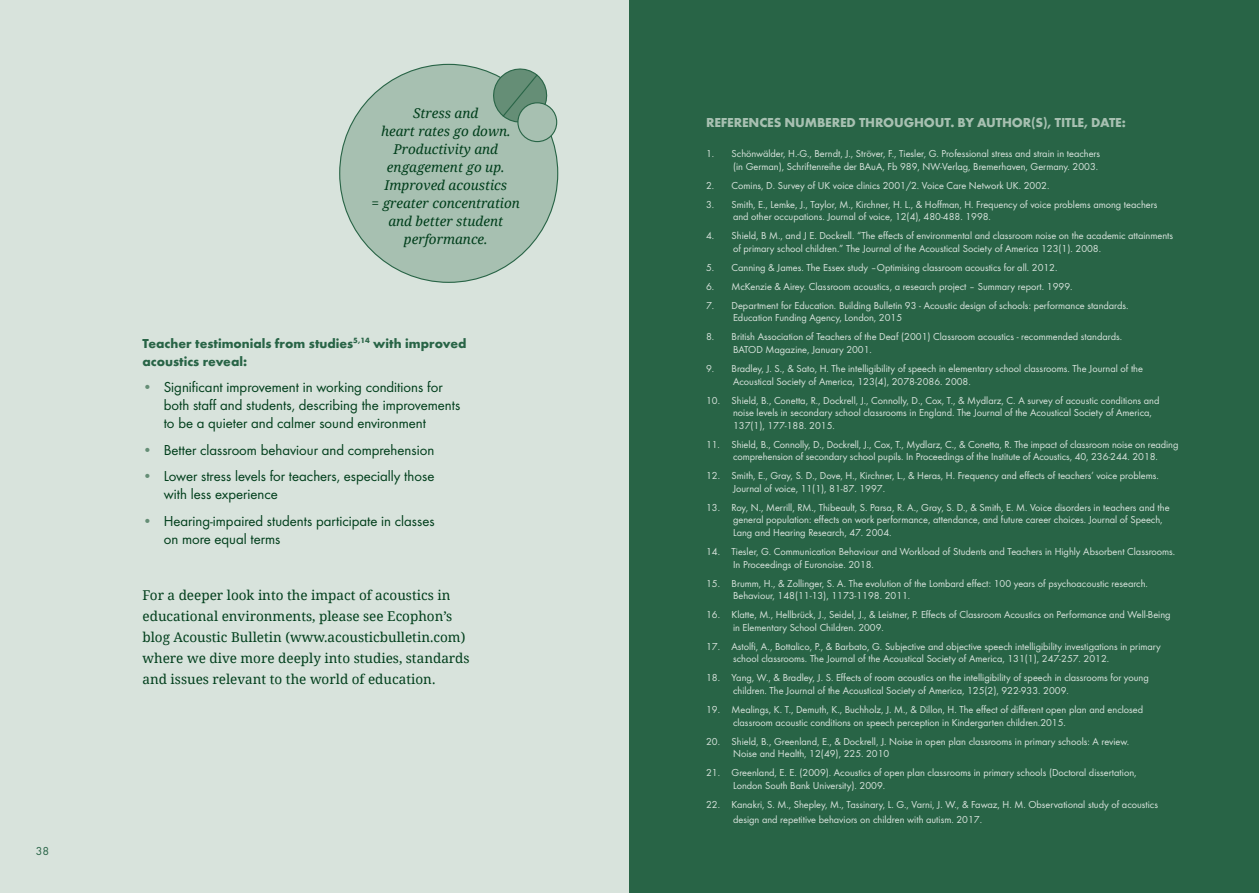
<style>
.page{position:relative;width:1259px;height:893px;background:#d8e3dc}
.page>*{position:absolute;margin:0;border:0;box-sizing:border-box;transform-origin:0 0}
.t1{font:15px/18px "Futura Boo";color:#003e1b}
.Bodycopy{font:13.5px/21px "Noto Serif";color:#003e1b}
.Bodycopy-2{font:italic 13.5px/18px "Noto Serif";color:#003e1b;text-align:center}
.Bodycopy_Headline{font:700 13.5px/18px "Futura";color:#286446}
.Sub_Headline{font:700 13.5px "Futura";letter-spacing:-.01em;color:#a7c0b1}
.t2{font:12px "Futura Boo";color:#286446}
.t3{font:10.5px/12.6px "Futura Boo";color:#d8e3dc}
.s1{font-family:"Futura";font-weight:700;color:#658e76}
</style>
<div class="page">
<div style="left:629px;top:0;width:630px;height:893px;background:#286446"></div>
<div style="left:340px;top:64px;width:218px;height:218px;background:#a7c0b1;border-radius:50%"></div>
<svg style="left:490px;top:68px;width:61px;height:55px"></svg>
<div style="left:518px;top:103px;width:39px;height:39px;background:#a7c0b1;border-radius:50%"></div>
<div style="left:517px;top:102px;width:40px;height:40px;border:1px solid #286446;border-radius:50%"></div>
<p class="t2" style="left:36px;top:844px;width:15px">38</p>
<p class="Bodycopy-2" style="left:371px;top:104px;width:150px">Stress and<br>heart rates go down.<br>Productivity and engagement go up.<br>Improved acoustics<br>= greater concentration and better student performance.</p>
<p class="Bodycopy_Headline" style="left:142px;top:334px;width:325px">Teacher testimonials from studies<sup>5,14</sup> with improved acoustics reveal:</p>
<p class="t1" style="left:164px;top:378px;width:298px;text-indent:-21px"><span class="s1">•</span> Significant improvement in working conditions for both staff and students, describing the improvements to be a quieter and calmer sound environment</p>
<p class="t1" style="left:142px;top:441px;width:293px"><span class="s1">•</span> Better classroom behaviour and comprehension</p>
<p class="t1" style="left:164px;top:467px;width:272px;text-indent:-21px"><span class="s1">•</span> Lower stress levels for teachers, especially those with less experience</p>
<p class="t1" style="left:164px;top:512px;width:272px;text-indent:-21px"><span class="s1">•</span> Hearing-impaired students participate in classes on more equal terms</p>
<p class="Bodycopy" style="left:142px;top:584px;width:329px">For a deeper look into the impact of acoustics in educational environments, please see Ecophon’s blog Acoustic Bulletin (www.acousticbulletin.com) where we dive more deeply into studies, standards and issues relevant to the world of education.</p>
<p class="Sub_Headline" style="left:706px;top:114px;width:421px">REFERENCES NUMBERED THROUGHOUT. BY AUTHOR(S), TITLE, DATE:</p>
<p class="t3" style="left:706px;top:148px;width:396px;text-align:right">1. Schönwälder, H.-G., Berndt, J., Ströver, F., Tiesler, G. Professional stress and strain in teachers (in German), Schriftenreihe der BAuA, Fb 989, NW-Verlag, Bremerhaven, Germany. 2003.</p>
<p class="t3" style="left:706px;top:179px;width:345px">2. Comins, D. Survey of UK voice clinics 2001/2. Voice Care Network UK. 2002.</p>
<p class="t3" style="left:733px;top:198px;width:426px;text-indent:-27px">3. Smith, E., Lemke, J., Taylor, M., Kirchner, H. L., &amp; Hoffman, H. Frequency of voice problems among teachers and other occupations. Journal of voice, 12(4), 480-488. 1998.</p>
<p class="t3" style="left:733px;top:230px;width:442px;text-indent:-27px">4. Shield, B M., and J E. Dockrell. “The effects of environmental and classroom noise on the academic attainments of primary school children.” The Journal of the Acoustical Society of America 123(1). 2008.</p>
<p class="t3" style="left:706px;top:261px;width:353px">5. Canning &amp; James. The Essex study –Optimising classroom acoustics for all. 2012.</p>
<p class="t3" style="left:706px;top:280px;width:368px">6. McKenzie &amp; Airey. Classroom acoustics, a research project – Summary report. 1999.</p>
<p class="t3" style="left:733px;top:299px;width:397px;text-indent:-27px">7. Department for Education. Building Bulletin 93 - Acoustic design of schools: performance standards.<br>Education Funding Agency, London, 2015</p>
<p class="t3" style="left:733px;top:331px;width:390px;text-indent:-27px">8. British Association of Teachers of the Deaf (2001) Classroom acoustics - recommended standards.<br>BATOD Magazine, January 2001.</p>
<p class="t3" style="left:733px;top:362px;width:411px;text-indent:-27px">9. Bradley, J. S., &amp; Sato, H. The intelligibility of speech in elementary school classrooms. The Journal of the<br>Acoustical Society of America, 123(4), 2078-2086. 2008.</p>
<p class="t3" style="left:733px;top:394px;width:428px;text-indent:-27px">10. Shield, B., Conetta, R., Dockrell, J., Connolly, D., Cox, T., &amp; Mydlarz, C. A survey of acoustic conditions and noise levels in secondary school classrooms in England. The Journal of the Acoustical Society of America,<br>137(1), 177-188. 2015.</p>
<p class="t3" style="left:733px;top:438px;width:447px;text-indent:-27px">11. Shield, B., Connolly, D., Dockrell, J., Cox, T., Mydlarz, C., &amp; Conetta, R. The impact of classroom noise on reading comprehension of secondary school pupils. In Proceedings of the Institute of Acoustics, 40, 236-244. 2018.</p>
<p class="t3" style="left:733px;top:470px;width:427px;text-indent:-27px">12. Smith, E., Gray, S. D., Dove, H., Kirchner, L., &amp; Heras, H. Frequency and effects of teachers’ voice problems.<br>Journal of voice, 11(1), 81-87. 1997.</p>
<p class="t3" style="left:733px;top:501px;width:438px;text-indent:-27px">13. Roy, N., Merrill, RM., Thibeault, S. Parsa, R. A., Gray, S. D., &amp; Smith, E. M. Voice disorders in teachers and the general population: effects on work performance, attendance, and future career choices. Journal of Speech,<br>Lang and Hearing Research, 47. 2004.</p>
<p class="t3" style="left:733px;top:545px;width:444px;text-indent:-27px">14. Tiesler, G. Communication Behaviour and Workload of Students and Teachers in Highly Absorbent Classrooms.<br>In Proceedings of Euronoise. 2018.</p>
<p class="t3" style="left:733px;top:577px;width:416px;text-indent:-27px">15. Brumm, H., &amp; Zollinger, S. A. The evolution of the Lombard effect: 100 years of psychoacoustic research.<br>Behaviour, 148(11-13), 1173-1198. 2011.</p>
<p class="t3" style="left:733px;top:609px;width:439px;text-indent:-27px">16. Klatte, M., Hellbrück, J., Seidel, J., &amp; Leistner, P. Effects of Classroom Acoustics on Performance and Well-Being in Elementary School Children. 2009.</p>
<p class="t3" style="left:733px;top:640px;width:429px;text-indent:-27px">17. Astolfi, A., Bottalico, P., &amp; Barbato, G. Subjective and objective speech intelligibility investigations in primary school classrooms. The Journal of the Acoustical Society of America, 131(1), 247-257. 2012.</p>
<p class="t3" style="left:733px;top:672px;width:417px;text-indent:-27px">18. Yang, W., &amp; Bradley, J. S. Effects of room acoustics on the intelligibility of speech in classrooms for young children. The Journal of the Acoustical Society of America, 125(2), 922-933. 2009.</p>
<p class="t3" style="left:733px;top:703px;width:412px;text-indent:-27px">19. Mealings, K. T., Demuth, K., Buchholz, J. M., &amp; Dillon, H. The effect of different open plan and enclosed classroom acoustic conditions on speech perception in Kindergarten children.2015.</p>
<p class="t3" style="left:733px;top:735px;width:398px;text-indent:-27px">20. Shield, B., Greenland, E., &amp; Dockrell, J. Noise in open plan classrooms in primary schools: A review.<br>Noise and Health, 12(49), 225. 2010</p>
<p class="t3" style="left:733px;top:766px;width:405px;text-indent:-27px">21. Greenland, E. E. (2009). Acoustics of open plan classrooms in primary schools (Doctoral dissertation,<br>London South Bank University). 2009.</p>
<p class="t3" style="left:733px;top:797px;width:426px;line-height:15px;text-indent:-27px">22. Kanakri, S. M., Shepley, M., Tassinary, L. G., Varni, J. W., &amp; Fawaz, H. M. Observational study of acoustics design and repetitive behaviors on children with autism. 2017.</p>
</div>
